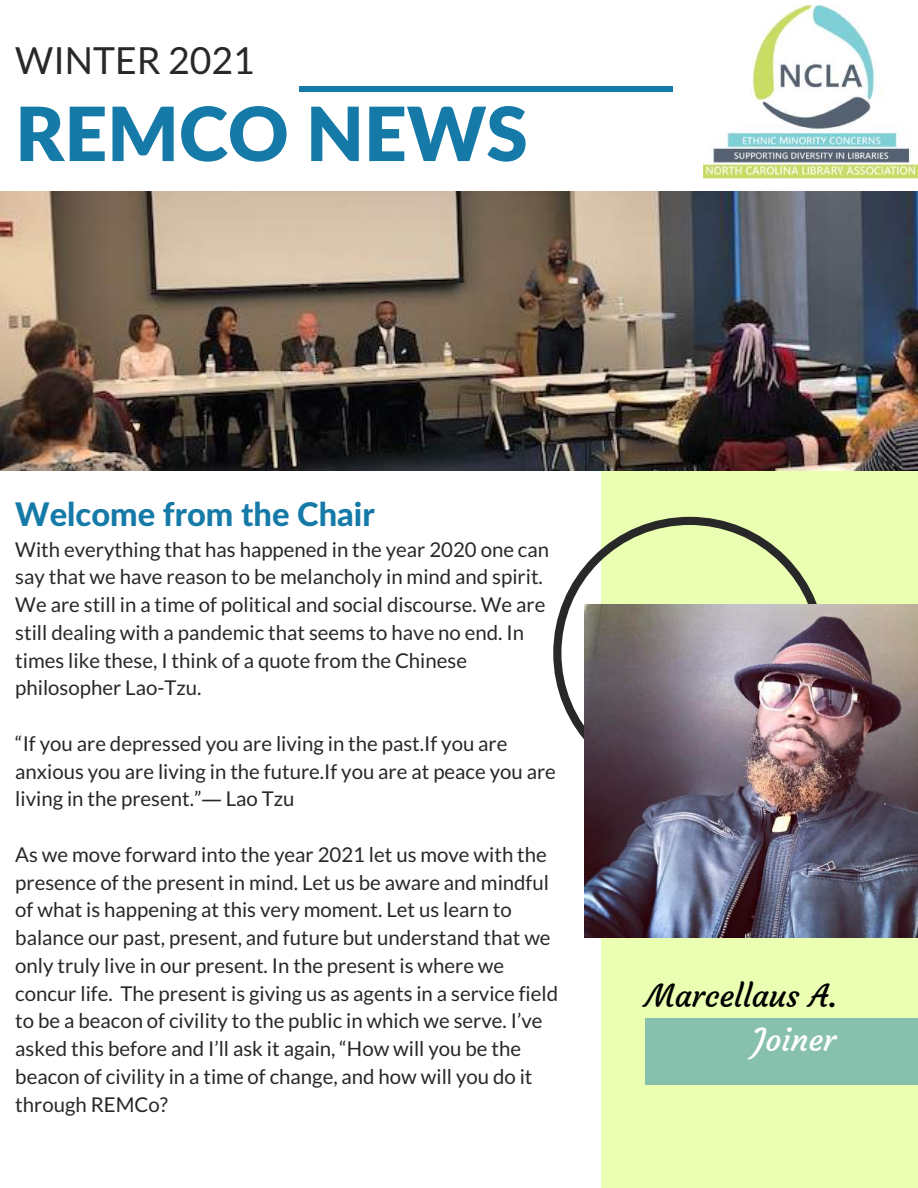
<style>
.page{position:relative;width:918px;height:1188px;background:#fff}
.page>*{position:absolute;margin:0;border:0;box-sizing:border-box;transform-origin:0 0}
.t1{font:900 74.7px "Lato Latin";color:#157aa8}
.t2{font:37.35px "Lato";color:#282828}
.t3{font:800 32.7px "Lato Latin";color:#157aa8}
.t4{font:31.5px "Courgette";color:#000}
.t5{font:31.5px "Courgette";color:#fff}
.t6{font:20.4px/27.8px "Lato";color:#282828}
.s1{font-family:"Noto Sans"}
</style>
<div class="page">
<div style="left:601px;top:375px;width:317px;height:812px;background:#ebffb3"></div>
<img style="left:0;top:191px;width:918px;height:279px">
<div style="left:299px;top:86px;width:374px;height:6px;background:#157aa8"></div>
<div style="left:646px;top:1019px;width:272px;height:66px;background:#87c0ad"></div>
<img style="left:703px;top:5px;width:215px;height:173px">
<svg style="left:553px;top:517px;width:264px;height:273px"></svg>
<img style="left:585px;top:604px;width:333px;height:333px">
<h2 class="t2" style="left:15px;top:37px;width:241px">WINTER 2021</h2>
<h1 class="t1" style="left:15px;top:101px;width:514px">REMCO NEWS</h1>
<h3 class="t3" style="left:15px;top:500px;width:361px">Welcome from the Chair</h3>
<p class="t6" style="left:15px;top:535px;width:535px">With everything that has happened in the year 2020 one can say that we have reason to be melancholy in mind and spirit.<br>We are still in a time of political and social discourse. We are still dealing with a pandemic that seems to have no end. In times like these, I think of a quote from the Chinese philosopher Lao-Tzu.</p>
<p class="t6" style="left:15px;top:729px;width:542px">“If you are depressed you are living in the past.If you are anxious you are living in the future.If you are at peace you are living in the present.”<span class="s1">―</span> Lao Tzu</p>
<p class="t6" style="left:15px;top:840px;width:544px">As we move forward into the year 2021 let us move with the presence of the present in mind. Let us be aware and mindful of what is happening at this very moment. Let us learn to balance our past, present, and future but understand that we only truly live in our present. In the present is where we concur life. The present is giving us as agents in a service field to be a beacon of civility to the public in which we serve. I’ve asked this before and I’ll ask it again, “How will you be the beacon of civility in a time of change, and how will you do it through REMCo?</p>
<h3 class="t4" style="left:646px;top:976px;width:193px">Marcellaus A.</h3>
<h3 class="t5" style="left:753px;top:1020px;width:84px">Joiner</h3>
</div>
